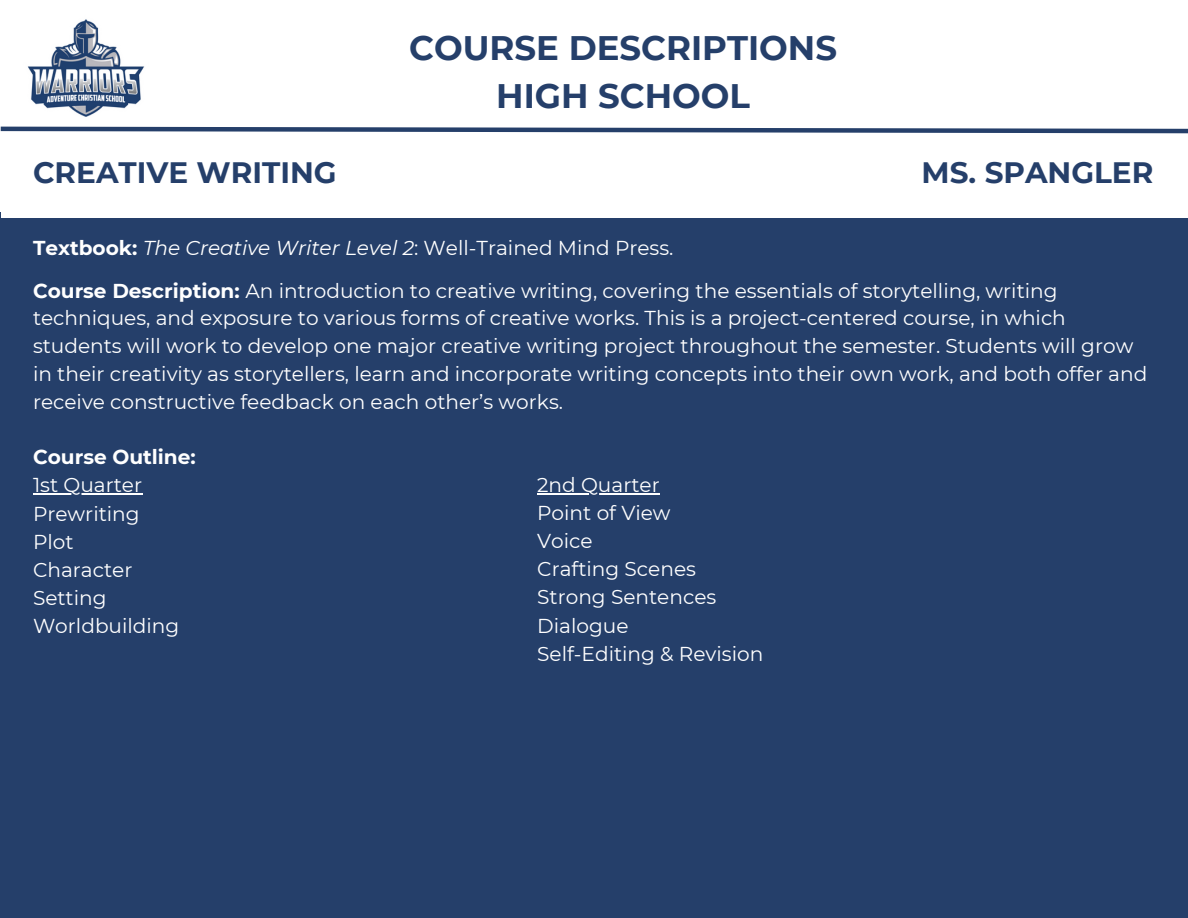
<style>
.page{position:relative;width:1188px;height:918px;background:#fff}
.page>*{position:absolute;margin:0;border:0;box-sizing:border-box;transform-origin:0 0}
.t1{font:700 34.05px/47.2px "Montserrat";color:#253f6a;text-align:center}
.t2{font:700 29.55px "Montserrat";color:#253f6a}
.t3{font:20.1px/27.8px "Montserrat";color:#fff}
.t4{font:italic 20.1px "Montserrat";color:#fff}
.t5{font:700 20.1px "Montserrat";color:#fff}
.s1{font-weight:700;font-style:normal}
.s2{font-style:normal}
.s3{font-weight:700}
</style>
<div class="page">
<div style="left:1px;top:213px;width:1187px;height:705px;background:#253f6a"></div>
<img style="left:27px;top:19px;width:118px;height:98px">
<div style="left:1px;top:129px;width:1187px;height:89px;background:#fff"></div>
<svg style="left:0;top:126px;width:1188px;height:8px"></svg>
<hr style="left:537px;top:493px;width:123px;height:1px;background:#fff">
<hr style="left:33px;top:494px;width:109px;height:1px;background:#fff">
<h1 class="t1" style="left:409px;top:24px;width:429px">COURSE DESCRIPTIONS<br>HIGH SCHOOL</h1>
<p class="t1" style="left:455px;top:54px;width:330px">CURRICULUM LIST</p>
<p class="t2" style="left:33px;top:155px;width:305px">CREATIVE WRITING</p>
<p class="t2" style="left:922px;top:155px;width:233px">MS. SPANGLER</p>
<p class="t4" style="left:33px;top:236px;width:642px"><span class="s1">Textbook:</span> The Creative Writer Level 2<span class="s2">: Well-Trained Mind Press.</span></p>
<h3 class="t3" style="left:33px;top:277px;width:1116px"><span class="s3">Course Description:</span> An introduction to creative writing, covering the essentials of storytelling, writing techniques, and exposure to various forms of creative works. This is a project-centered course, in which students will work to develop one major creative writing project throughout the semester. Students will grow in their creativity as storytellers, learn and incorporate writing concepts into their own work, and both offer and receive constructive feedback on each other’s works.</h3>
<p class="t5" style="left:33px;top:445px;width:164px">Course Outline:</p>
<p class="t3" style="left:33px;top:471px;width:111px">1st Quarter</p>
<p class="t3" style="left:33px;top:500px;width:108px">Prewriting</p>
<p class="t3" style="left:33px;top:528px;width:42px">Plot</p>
<p class="t3" style="left:33px;top:556px;width:101px">Character</p>
<p class="t3" style="left:33px;top:584px;width:75px">Setting</p>
<p class="t3" style="left:33px;top:612px;width:148px">Worldbuilding</p>
<h2 class="t3" style="left:537px;top:471px;width:124px">2nd Quarter</h2>
<h2 class="t3" style="left:537px;top:499px;width:135px">Point of View</h2>
<p class="t3" style="left:537px;top:527px;width:57px">Voice</p>
<p class="t3" style="left:537px;top:555px;width:160px">Crafting Scenes</p>
<p class="t3" style="left:537px;top:583px;width:181px">Strong Sentences</p>
<p class="t3" style="left:537px;top:612px;width:93px">Dialogue</p>
<p class="t3" style="left:537px;top:640px;width:228px">Self-Editing &amp; Revision</p>
</div>
